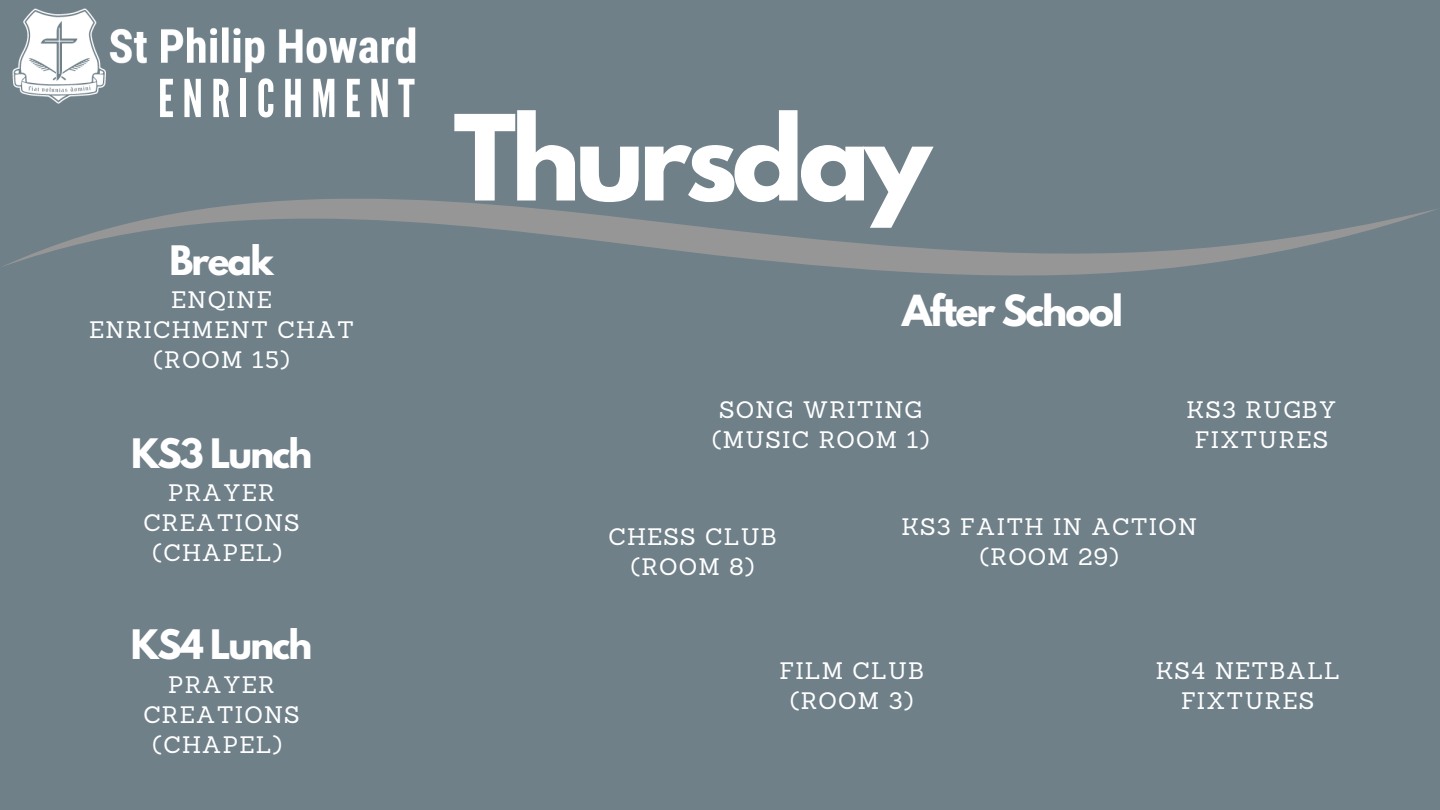
<style>
.page{position:relative;width:1440px;height:810px;background:#6f8089}
.page>*{position:absolute;margin:0;border:0;box-sizing:border-box;transform-origin:0 0}
.t1{font:700 105px "League Spartan";letter-spacing:-.05em;color:#fff}
.t2{font:52.1px "League Gothic";letter-spacing:.16em;color:#fff}
.t3{font:700 38px "League Spartan";letter-spacing:-.05em;color:#fff}
.t4{font:700 36px "League Spartan";letter-spacing:-.05em;color:#fff}
.t5{font:23.2px/30px "Sanchez";letter-spacing:.05em;color:#fff;text-align:center}
</style>
<div class="page">
<img style="left:12px;top:8px;width:404px;height:96px">
<div style="left:271px;top:69px;width:171px;height:119px;background:#6f8089"></div>
<svg style="left:3px;top:198px;width:1434px;height:78px"></svg>
<p class="t2" style="left:158px;top:68px;width:258px">ENRICHMENT</p>
<p class="t4" style="left:169px;top:242px;width:106px">Break</p>
<p class="t5" style="left:89px;top:285px;width:266px">ENQINE<br>ENRICHMENT CHAT</p>
<p class="t5" style="left:154px;top:345px;width:138px">(ROOM 15)</p>
<p class="t4" style="left:131px;top:436px;width:183px">KS3 Lunch</p>
<p class="t5" style="left:143px;top:478px;width:158px">PRAYER<br>CREATIONS</p>
<p class="t5" style="left:153px;top:538px;width:131px">(CHAPEL)</p>
<p class="t4" style="left:131px;top:627px;width:183px">KS4 Lunch</p>
<p class="t5" style="left:143px;top:669px;width:158px">PRAYER<br>CREATIONS</p>
<p class="t5" style="left:153px;top:729px;width:131px">(CHAPEL)</p>
<p class="t1" style="left:454px;top:106px;width:479px">Thursday</p>
<p class="t3" style="left:902px;top:292px;width:223px">After School</p>
<p class="t5" style="left:719px;top:395px;width:204px">SONG WRITING</p>
<p class="t5" style="left:712px;top:425px;width:219px">(MUSIC ROOM 1)</p>
<p class="t5" style="left:1187px;top:395px;width:151px">KS3 RUGBY<br>FIXTURES</p>
<p class="t5" style="left:608px;top:521px;width:170px">CHESS CLUB</p>
<p class="t5" style="left:631px;top:551px;width:125px">(ROOM 8)</p>
<p class="t5" style="left:901px;top:511px;width:297px">KS3 FAITH IN ACTION</p>
<p class="t5" style="left:980px;top:541px;width:140px">(ROOM 29)</p>
<p class="t5" style="left:779px;top:655px;width:146px">FILM CLUB</p>
<p class="t5" style="left:790px;top:685px;width:125px">(ROOM 3)</p>
<p class="t5" style="left:1156px;top:655px;width:185px">KS4 NETBALL<br>FIXTURES</p>
</div>
